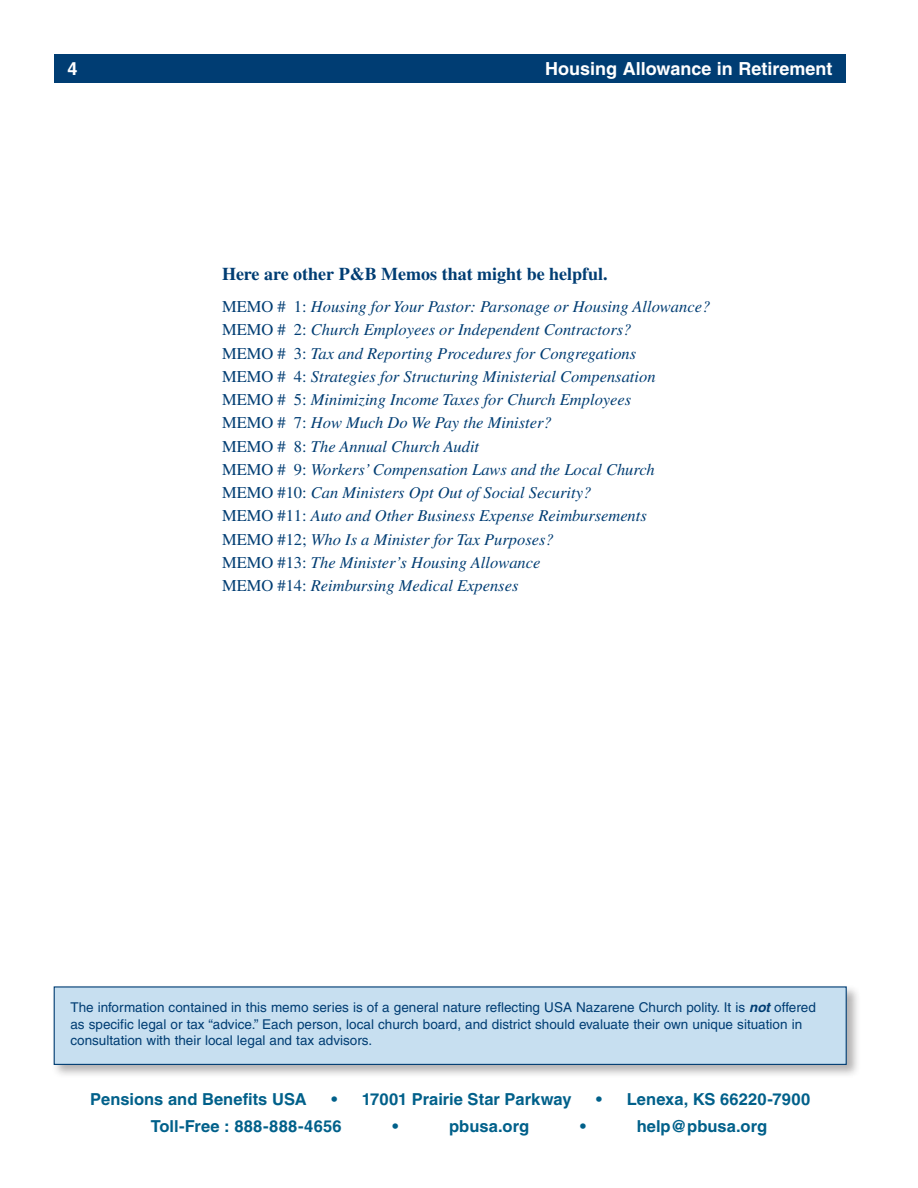
<style>
.page{position:relative;width:918px;height:1188px;background:#fff}
.page>*{position:absolute;margin:0;border:0;box-sizing:border-box;transform-origin:0 0}
.text{font:700 18px "Times";color:#003d73}
.t1{font:700 18px "Helvetica";color:#fff}
.text-2{font:italic 16.5px "Times";color:#003d73}
.t2{font:700 16.5px "Helvetica";color:#00608a}
.t3{font:13.5px/16.5px "Helvetica";color:#003d73}
.s1{font-style:normal}
.s2{font-weight:700;font-style:italic}
</style>
<div class="page">
<div style="left:51px;top:984px;width:810px;height:95px;background:#231f20;opacity:.35"></div>
<div style="left:54px;top:986px;width:793px;height:79px;background:#c7dff0;border:1px solid #003d73"></div>
<div style="left:54px;top:54px;width:792px;height:29px;background:#003d73"></div>
<p class="t1" style="left:68px;top:58px;width:12px">4</p>
<p class="t1" style="left:545px;top:58px;width:289px">Housing Allowance in Retirement</p>
<p class="text" style="left:222px;top:263px;width:387px">Here are other P&amp;B Memos that might be helpful.</p>
<p class="text-2" style="left:222px;top:298px;width:490px"><span class="s1">MEMO # 1:</span> Housing for Your Pastor: Parsonage or Housing Allowance?</p>
<p class="text-2" style="left:222px;top:321px;width:411px"><span class="s1">MEMO # 2:</span> Church Employees or Independent Contractors?</p>
<p class="text-2" style="left:222px;top:344px;width:416px"><span class="s1">MEMO # 3:</span> Tax and Reporting Procedures for Congregations</p>
<p class="text-2" style="left:222px;top:367px;width:435px"><span class="s1">MEMO # 4:</span> Strategies for Structuring Ministerial Compensation</p>
<p class="text-2" style="left:222px;top:391px;width:411px"><span class="s1">MEMO # 5:</span> Minimizing Income Taxes for Church Employees</p>
<p class="text-2" style="left:222px;top:414px;width:331px"><span class="s1">MEMO # 7:</span> How Much Do We Pay the Minister?</p>
<p class="text-2" style="left:222px;top:437px;width:259px"><span class="s1">MEMO # 8:</span> The Annual Church Audit</p>
<p class="text-2" style="left:222px;top:460px;width:434px"><span class="s1">MEMO # 9:</span> Workers’ Compensation Laws and the Local Church</p>
<p class="text-2" style="left:222px;top:484px;width:371px"><span class="s1">MEMO #10:</span> Can Ministers Opt Out of Social Security?</p>
<p class="text-2" style="left:222px;top:507px;width:426px"><span class="s1">MEMO #11:</span> Auto and Other Business Expense Reimbursements</p>
<p class="text-2" style="left:222px;top:530px;width:333px"><span class="s1">MEMO #12;</span> Who Is a Minister for Tax Purposes?</p>
<p class="text-2" style="left:222px;top:553px;width:320px"><span class="s1">MEMO #13:</span> The Minister’s Housing Allowance</p>
<p class="text-2" style="left:222px;top:577px;width:298px"><span class="s1">MEMO #14:</span> Reimbursing Medical Expenses</p>
<p class="t3" style="left:70px;top:999px;width:747px">The information contained in this memo series is of a general nature reflecting USA Nazarene Church polity. It is <span class="s2">not</span> offered as specific legal or tax “advice.” Each person, local church board, and district should evaluate their own unique situation in consultation with their local legal and tax advisors.</p>
<p class="t2" style="left:90px;top:1089px;width:218px">Pensions and Benefits USA</p>
<p class="t2" style="left:332px;top:1089px;width:242px">• 17001 Prairie Star Parkway</p>
<p class="t2" style="left:596px;top:1089px;width:215px">• Lenexa, KS 66220-7900</p>
<p class="t2" style="left:151px;top:1116px;width:192px">Toll-Free : 888-888-4656</p>
<p class="t2" style="left:393px;top:1116px;width:7px">•</p>
<p class="t2" style="left:449px;top:1116px;width:82px">pbusa.org</p>
<p class="t2" style="left:580px;top:1116px;width:7px">•</p>
<p class="t2" style="left:637px;top:1116px;width:132px">help@pbusa.org</p>
</div>
